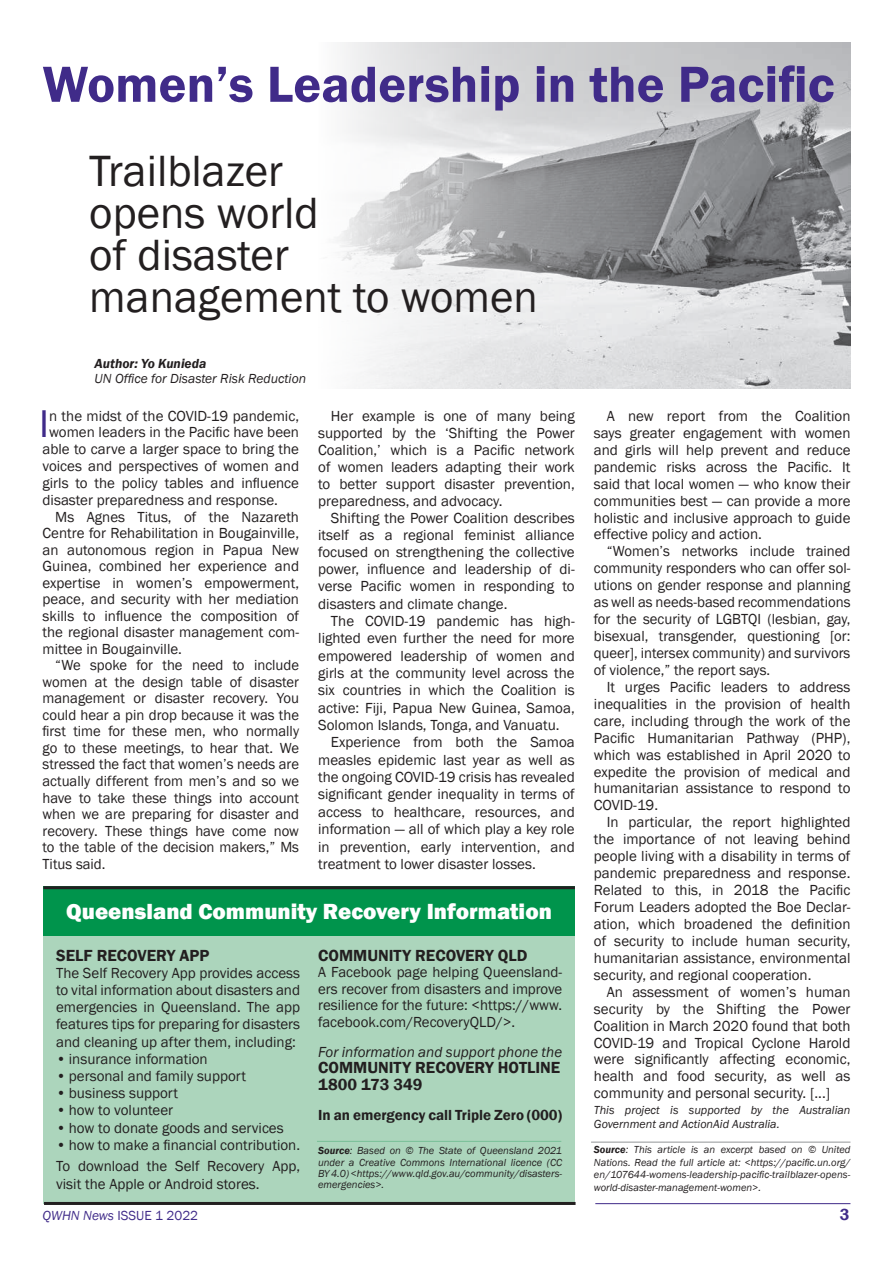
<style>
.page{position:relative;width:893px;height:1263px;background:#fff}
.page>*{position:absolute;margin:0;border:0;box-sizing:border-box;transform-origin:0 0}
.t1{font:600 52.5px "Franklin Gothic";color:#402b89}
.t2{font:45px/42px "Franklin Gothic";color:#231f20}
.t3{font:39.75px "Franklin Gothic";color:#402b89}
.t4{font:800 22.5px "Franklin Gothic";color:#fff}
.t5{font:600 16.5px/16.5px "Franklin Gothic";color:#231f20}
.t6{font:600 16.5px "Franklin Gothic";color:#402b89}
.t7{font:15px/17px "Franklin Gothic";color:#231f20;text-align:justify}
.t8{font:italic 15px "Franklin Gothic";color:#231f20}
.t9{font:600 15px "Franklin Gothic";color:#231f20}
.t10{font:italic 13.5px "Franklin Gothic";color:#231f20}
.t11{font:13.5px "Franklin Gothic";color:#402b89}
.t12{font:italic 600 13.5px "Franklin Gothic";color:#231f20}
.t13{font:italic 12px/14px "Franklin Gothic";color:#231f20}
.t14{font:italic 10.5px/12.5px "Franklin Gothic";color:#231f20;text-align:justify}
.s1{font-weight:600}
.s2{font-style:italic}
</style>
<div class="page">
<hr style="left:591px;top:1142px;width:259px;height:1px;background:#939598">
<hr style="left:595px;top:1203px;width:255px;height:1px;background:#402b89">
<img style="left:335px;top:43px;width:515px;height:345px">
<div style="left:43px;top:887px;width:532px;height:316px;background:#acd5bc"></div>
<div style="left:43px;top:887px;width:532px;height:49px;background:#00944c"></div>
<hr style="left:44px;top:1202px;width:532px;height:3px;background:#231f20">
<hr style="left:317px;top:1141px;width:244px;height:1px;background:#77be96">
<hr style="left:43px;top:886px;width:532px;height:3px;background:#231f20">
<h1 class="t1" style="left:43px;top:52px;width:794px">Women’s Leadership in the Pacific</h1>
<h2 class="t2" style="left:89px;top:151px;width:450px">Trailblazer<br>opens world<br>of disaster management to women</h2>
<p class="t12" style="left:95px;top:355px;width:113px">Author: Yo Kunieda</p>
<p class="t10" style="left:95px;top:370px;width:213px">UN Office for Disaster Risk Reduction</p>
<h3 class="t3" style="left:39px;top:399px;width:11px">I</h3>
<p class="t7" style="left:49px;top:408px;width:251px">n the midst of the COVID-19 pandemic,</p>
<p class="t7" style="left:49px;top:424px;width:251px">women leaders in the Pacific have been</p>
<p class="t7" style="left:43px;top:441px;width:258px">able to carve a larger space to bring the</p>
<p class="t7" style="left:43px;top:458px;width:258px">voices and perspectives of women and</p>
<p class="t7" style="left:43px;top:475px;width:258px">girls to the policy tables and influence</p>
<p class="t7" style="left:43px;top:492px;width:237px">disaster preparedness and response.</p>
<p class="t7" style="left:55px;top:508px;width:245px">Ms Agnes Titus, of the Nazareth</p>
<p class="t7" style="left:43px;top:525px;width:258px">Centre for Rehabilitation in Bougainville,</p>
<p class="t7" style="left:43px;top:541px;width:258px">an autonomous region in Papua New</p>
<p class="t7" style="left:43px;top:558px;width:258px">Guinea, combined her experience and</p>
<p class="t7" style="left:43px;top:574px;width:258px">expertise in women’s empowerment,</p>
<p class="t7" style="left:43px;top:591px;width:258px">peace, and security with her mediation</p>
<p class="t7" style="left:43px;top:608px;width:258px">skills to influence the composition of</p>
<p class="t7" style="left:43px;top:624px;width:258px">the regional disaster management com-</p>
<p class="t7" style="left:43px;top:641px;width:141px">mittee in Bougainville.</p>
<p class="t7" style="left:55px;top:657px;width:245px">“We spoke for the need to include</p>
<p class="t7" style="left:43px;top:674px;width:258px">women at the design table of disaster</p>
<p class="t7" style="left:43px;top:690px;width:258px">management or disaster recovery. You</p>
<p class="t7" style="left:43px;top:707px;width:258px">could hear a pin drop because it was the</p>
<p class="t7" style="left:43px;top:723px;width:258px">first time for these men, who normally</p>
<p class="t7" style="left:43px;top:740px;width:258px">go to these meetings, to hear that. We</p>
<p class="t7" style="left:43px;top:756px;width:258px">stressed the fact that women’s needs are</p>
<p class="t7" style="left:43px;top:773px;width:258px">actually different from men’s and so we</p>
<p class="t7" style="left:43px;top:789px;width:258px">have to take these things into account</p>
<p class="t7" style="left:43px;top:806px;width:258px">when we are preparing for disaster and</p>
<p class="t7" style="left:43px;top:822px;width:258px">recovery. These things have come now</p>
<p class="t7" style="left:43px;top:839px;width:258px">to the table of the decision makers,” Ms</p>
<p class="t7" style="left:43px;top:855px;width:65px">Titus said.</p>
<p class="t7" style="left:318px;top:408px;width:258px;text-indent:13px">Her example is one of many being supported by the ‘Shifting the Power Coalition,’ which is a Pacific network of women leaders adapting their work to better support disaster prevention, preparedness, and advocacy.</p>
<p class="t7" style="left:318px;top:510px;width:258px;text-indent:13px">Shifting the Power Coalition describes itself as a regional feminist alliance focused on strengthening the collective power, influence and leadership of di&shy;verse Pacific women in responding to disasters and climate change.</p>
<p class="t7" style="left:318px;top:612px;width:258px;line-height:17.4px;text-indent:13px">The COVID-19 pandemic has high&shy;lighted even further the need for more empowered leadership of women and girls at the community level across the six countries in which the Coalition is active: Fiji, Papua New Guinea, Samoa, Solomon Islands, Tonga, and Vanuatu.</p>
<p class="t7" style="left:318px;top:734px;width:258px;line-height:17.4px;text-indent:13px">Experience from both the Samoa measles epidemic last year as well as the ongoing COVID-19 crisis has revealed significant gender inequality in terms of access to healthcare, resources, and information — all of which play a key role in prevention, early intervention, and treatment to lower disaster losses.</p>
<h3 class="t4" style="left:66px;top:897px;width:487px">Queensland Community Recovery Information</h3>
<p class="t5" style="left:56px;top:947px;width:155px">SELF RECOVERY APP</p>
<p class="t7" style="left:56px;top:964px;width:246px">The Self Recovery App provides access to vital information about disasters and emergencies in Queensland. The app features tips for preparing for disasters and cleaning up after them, including:</p>
<p class="t7" style="left:56px;top:1051px;width:153px">• insurance information</p>
<p class="t7" style="left:56px;top:1068px;width:191px">• personal and family support</p>
<p class="t7" style="left:56px;top:1085px;width:123px">• business support</p>
<p class="t7" style="left:56px;top:1102px;width:119px">• how to volunteer</p>
<p class="t7" style="left:56px;top:1119px;width:229px">• how to donate goods and services</p>
<p class="t7" style="left:56px;top:1134px;width:245px;line-height:21.5px">• how to make a financial contribution.<br>To download the Self Recovery App,</p>
<p class="t7" style="left:56px;top:1175px;width:205px">visit the Apple or Android stores.</p>
<p class="t5" style="left:318px;top:947px;width:211px">COMMUNITY RECOVERY QLD</p>
<p class="t7" style="left:318px;top:964px;width:246px;line-height:16.5px">A Facebook page helping Queensland&shy;ers recover from disasters and improve resilience for the future: &lt;https://www. facebook.com/RecoveryQLD/&gt;.</p>
<p class="t8" style="left:318px;top:1042px;width:245px">For information and support phone the</p>
<p class="t5" style="left:318px;top:1059px;width:244px">COMMUNITY RECOVERY HOTLINE<br>1800 173 349</p>
<p class="t9" style="left:318px;top:1106px;width:245px">In an emergency call Triple Zero (000)</p>
<p class="t14" style="left:318px;top:1145px;width:245px;line-height:11.2px"><span class="s1">Source</span>: Based on © The State of Queensland 2021 under a Creative Commons International licence (CC BY 4.0) &lt;https://www.qld.gov.au/community/disasters&shy;emergencies&gt;.</p>
<p class="t7" style="left:594px;top:408px;width:258px;text-indent:13px">A new report from the Coalition says greater engagement with women and girls will help prevent and reduce pandemic risks across the Pacific. It said that local women — who know their communities best — can provide a more holistic and inclusive approach to guide effective policy and action.</p>
<p class="t7" style="left:594px;top:543px;width:258px;text-indent:13px">“Women’s networks include trained community responders who can offer sol&shy;utions on gender response and planning as well as needs-based recommendations for the security of LGBTQI (lesbian, gay, bisexual, transgender, questioning [or: queer], intersex community) and survivors of violence,” the report says.</p>
<p class="t7" style="left:594px;top:679px;width:258px;text-indent:13px">It urges Pacific leaders to address inequalities in the provision of health care, including through the work of the Pacific Humanitarian Pathway (PHP), which was established in April 2020 to expedite the provision of medical and humanitarian assistance to respond to COVID-19.</p>
<p class="t7" style="left:594px;top:814px;width:258px;text-indent:13px">In particular, the report highlighted the importance of not leaving behind people living with a disability in terms of pandemic preparedness and response.<br>Related to this, in 2018 the Pacific Forum Leaders adopted the Boe Declar&shy;ation, which broadened the definition of security to include human security, humanitarian assistance, environmental security, and regional cooperation.</p>
<p class="t7" style="left:594px;top:983px;width:258px;text-indent:13px">An assessment of women’s human security by the Shifting the Power Coalition in March 2020 found that both COVID-19 and Tropical Cyclone Harold were significantly affecting economic, health and food security, as well as community and personal security. [...]</p>
<p class="t13" style="left:594px;top:1103px;width:258px">This project is supported by the Australian<br>Government and ActionAid Australia.</p>
<p class="t14" style="left:594px;top:1144px;width:258px"><span class="s1">Source</span>: This article is an excerpt based on © United Nations. Read the full article at: &lt;https://pacific.un.org/ en/107644-womens-leadership-pacific-trailblazer-opens&shy;world-disaster-management-women&gt;.</p>
<p class="t11" style="left:43px;top:1207px;width:157px"><span class="s2">QWHN News</span> ISSUE 1 2022</p>
<p class="t6" style="left:840px;top:1205px;width:11px">3</p>
</div>
